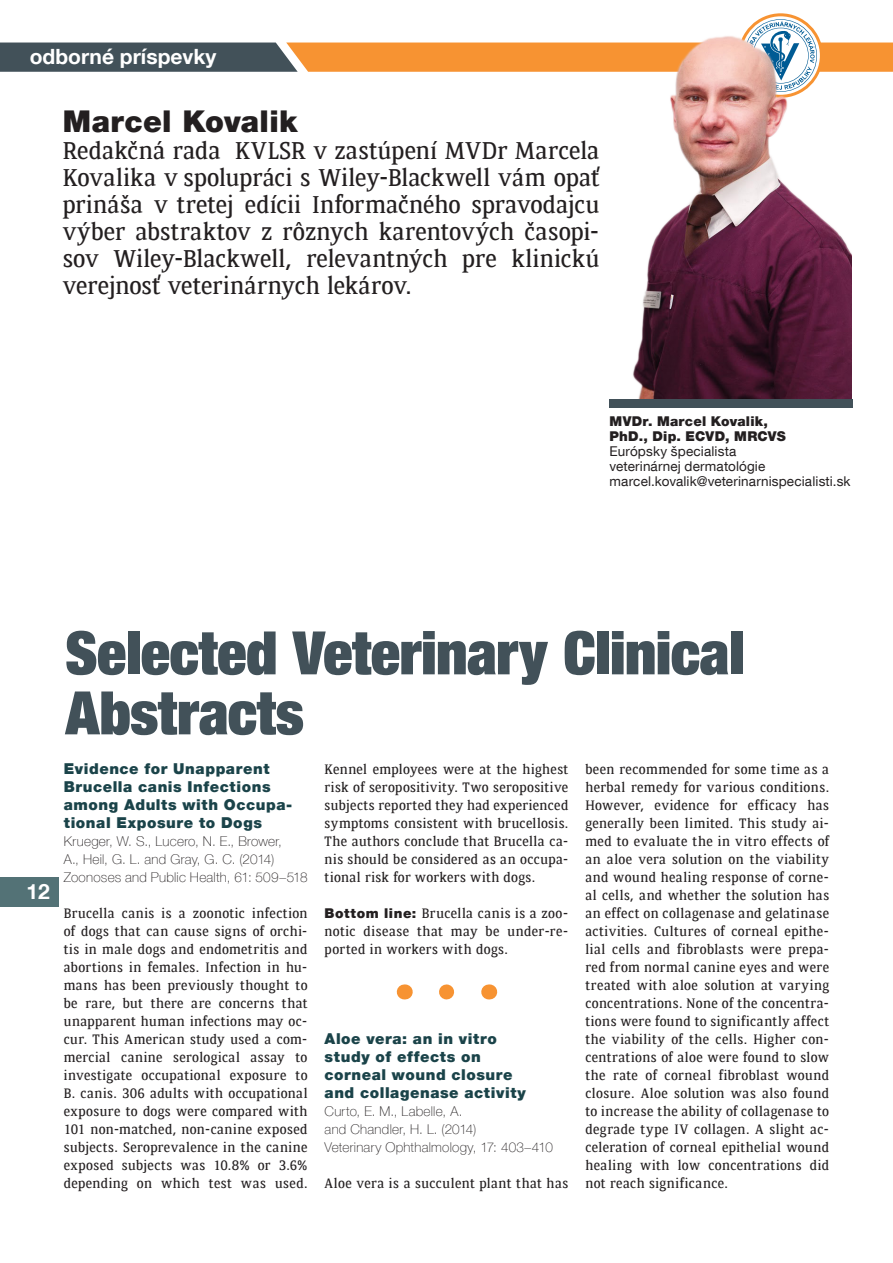
<style>
.page{position:relative;width:893px;height:1263px;background:#fff}
.page>*{position:absolute;margin:0;border:0;box-sizing:border-box;transform-origin:0 0}
.t1{font:900 condensed 60px/60px "Helvetica Neue LT Com";letter-spacing:-.005em;color:#425159}
.first_bodytext{font:900 30px "Helvetica Neue LT Com";letter-spacing:.01em;color:#231f20}
.first_bodytext-2{font:24px/27px "BNPP Serif";color:#231f20;text-align:justify}
.t2{font:700 21px "Helvetica Neue LT Com";color:#fff}
.subtitle{font:900 15px/18px "Helvetica Neue LT Com";letter-spacing:.04em;color:#1a4349}
.first_bodytext-3{font:13.5px/18px "BNPP Serif";letter-spacing:.025em;color:#231f20;text-align:justify}
.first_bodytext-4{font:100 13.5px "Helvetica Neue LT Com";letter-spacing:.02em;color:#231f20}
.first_bodytext-5{font:13.5px "Helvetica Neue LT Com";letter-spacing:.01em;color:#231f20}
.first_bodytext-6{font:900 13.5px "Helvetica Neue LT Com";letter-spacing:.015em;color:#231f20}
.s1{font-family:"Helvetica Neue LT Com";font-weight:900}
</style>
<div class="page">
<div style="left:0;top:877px;width:58px;height:29px;background:#537276"></div>
<svg style="left:0;top:42px;width:893px;height:30px;background:#a97b4b"></svg>
<img style="left:610px;top:14px;width:242px;height:385px">
<div style="left:609px;top:399px;width:244px;height:9px;background:#425159"></div>
<svg style="left:446px;top:984px;width:9px;height:15px"></svg>
<svg style="left:404px;top:984px;width:1px;height:15px"></svg>
<svg style="left:489px;top:984px;width:1px;height:15px"></svg>
<p class="t2" style="left:30px;top:44px;width:188px">odborné príspevky</p>
<p class="first_bodytext" style="left:63px;top:103px;width:236px">Marcel Kovalik</p>
<p class="first_bodytext-2" style="left:63px;top:135px;width:538px">Redakčná rada KVLSR v zastúpení MVDr Marcela Kovalika v spolupráci s Wiley-Blackwell vám opať prináša v tretej edícii Informačného spravodajcu výber abstraktov z rôznych karentových časopi&shy;sov Wiley-Blackwell, relevantných pre klinickú verejnosť veterinárnych lekárov.</p>
<p class="first_bodytext-6" style="left:610px;top:413px;width:160px">MVDr. Marcel Kovalik,</p>
<p class="first_bodytext-6" style="left:610px;top:428px;width:178px">PhD., Dip. ECVD, MRCVS</p>
<p class="first_bodytext-5" style="left:610px;top:443px;width:128px">Európsky špecialista</p>
<p class="first_bodytext-5" style="left:610px;top:458px;width:157px">veterinárnej dermatológie</p>
<p class="first_bodytext-5" style="left:610px;top:473px;width:243px">marcel.kovalik@veterinarnispecialisti.sk</p>
<p class="t2" style="left:26px;top:878px;width:25px">12</p>
<p class="t1" style="left:65px;top:622px;width:680px">Selected Veterinary Clinical<br>Abstracts</p>
<p class="subtitle" style="left:64px;top:760px;width:230px">Evidence for Unapparent<br>Brucella canis Infections among Adults with Occupa&shy;tional Exposure to Dogs</p>
<p class="first_bodytext-4" style="left:64px;top:833px;width:220px">Krueger, W. S., Lucero, N. E., Brower,</p>
<p class="first_bodytext-4" style="left:64px;top:851px;width:212px">A., Heil, G. L. and Gray, G. C. (2014)</p>
<p class="first_bodytext-4" style="left:64px;top:869px;width:245px">Zoonoses and Public Health, 61: 509–518</p>
<p class="first_bodytext-3" style="left:64px;top:903px;width:245px">Brucella canis is a zoonotic infection of dogs that can cause signs of orchi&shy;tis in male dogs and endometritis and abortions in females. Infection in hu&shy;mans has been previously thought to be rare, but there are concerns that unapparent human infections may oc&shy;cur. This American study used a com&shy;mercial canine serological assay to investigate occupational exposure to B. canis. 306 adults with occupational exposure to dogs were compared with 101 non-matched, non-canine exposed subjects. Seroprevalence in the canine exposed subjects was 10.8% or 3.6% depending on which test was used.</p>
<p class="first_bodytext-3" style="left:325px;top:759px;width:245px">Kennel employees were at the highest risk of seropositivity. Two seropositive subjects reported they had experienced symptoms consistent with brucellosis.<br>The authors conclude that Brucella ca&shy;nis should be considered as an occupa&shy;tional risk for workers with dogs.</p>
<p class="first_bodytext-3" style="left:325px;top:903px;width:245px"><span class="s1">Bottom line:</span> Brucella canis is a zoo&shy;notic disease that may be under-re&shy;ported in workers with dogs.</p>
<p class="subtitle" style="left:325px;top:1030px;width:203px">Aloe vera: an in vitro study of effects on corneal wound closure and collagenase activity</p>
<p class="first_bodytext-4" style="left:325px;top:1103px;width:139px">Curto, E. M., Labelle, A.</p>
<p class="first_bodytext-4" style="left:325px;top:1121px;width:153px">and Chandler, H. L. (2014)</p>
<p class="first_bodytext-4" style="left:325px;top:1139px;width:230px">Veterinary Ophthalmology, 17: 403–410</p>
<p class="first_bodytext-3" style="left:325px;top:1173px;width:245px">Aloe vera is a succulent plant that has</p>
<p class="first_bodytext-3" style="left:585px;top:759px;width:245px">been recommended for some time as a herbal remedy for various conditions.<br>However, evidence for efficacy has generally been limited. This study ai&shy;med to evaluate the in vitro effects of an aloe vera solution on the viability and wound healing response of corne&shy;al cells, and whether the solution has an effect on collagenase and gelatinase activities. Cultures of corneal epithe&shy;lial cells and fibroblasts were prepa&shy;red from normal canine eyes and were treated with aloe solution at varying concentrations. None of the concentra&shy;tions were found to significantly affect the viability of the cells. Higher con&shy;centrations of aloe were found to slow the rate of corneal fibroblast wound closure. Aloe solution was also found to increase the ability of collagenase to degrade type IV collagen. A slight ac&shy;celeration of corneal epithelial wound healing with low concentrations did not reach significance.</p>
</div>
